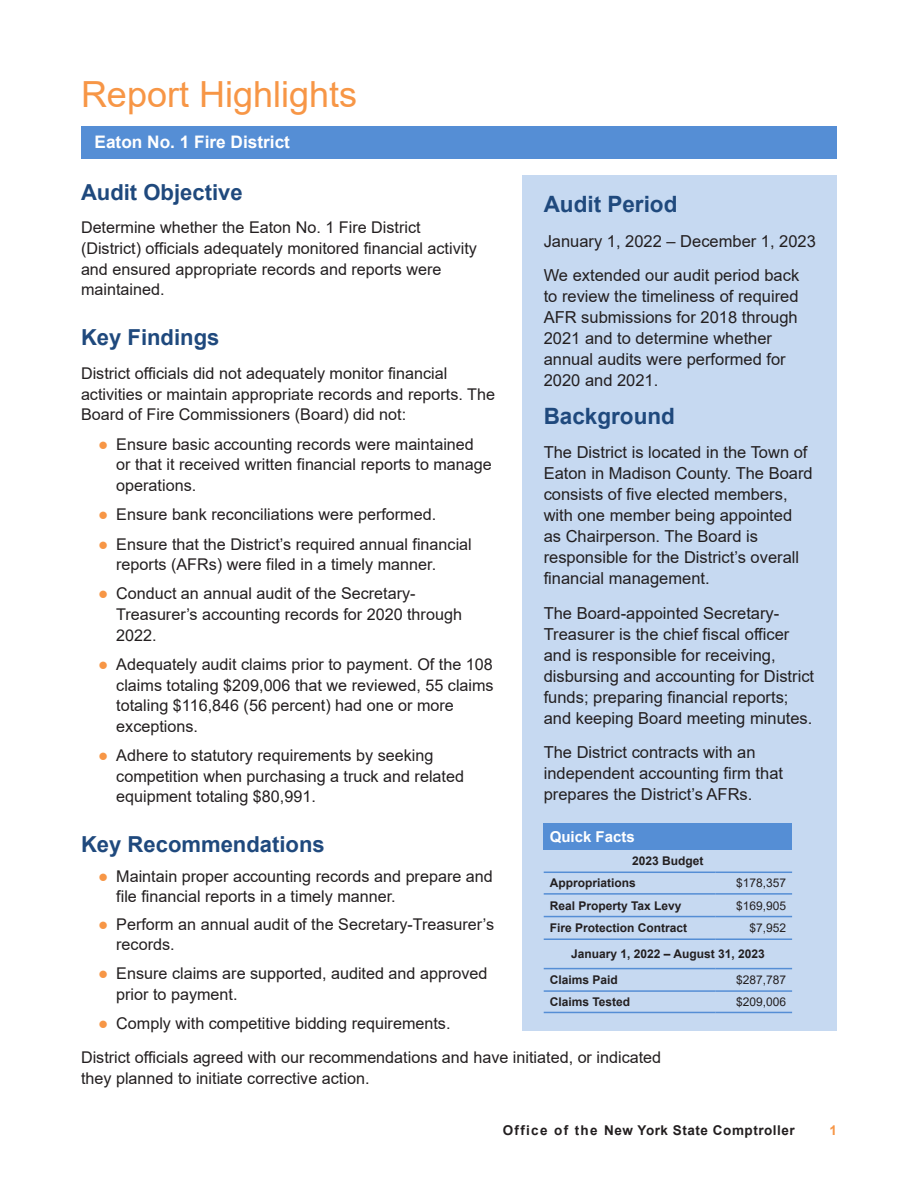
<style>
.page{position:relative;width:918px;height:1188px;background:#fff}
.page>*{position:absolute;margin:0;border:0;box-sizing:border-box;transform-origin:0 0}
.Section_Heads{font:36px "Arial";color:#f79646}
._2_Subheads{font:700 22.5px "Arial";color:#1f497d}
.Body_Text{font:700 22.5px "Arial";color:#1f497d}
._2_Subheads-2{font:700 22.05px "Arial";color:#1f497d}
.t1{font:700 17.25px "Arial";color:#fff}
.Body_Text-2{font:16.5px/21px "Arial";color:#231f20}
.Body_Text-3{font:16.2px/20.5px "Arial";color:#231f20}
.Footnotes{font:700 15px "Arial";color:#fff}
.t2{font:700 13.5px "Arial";letter-spacing:.04em;color:#231f20}
.t3{font:700 13.5px "Arial";color:#f79646}
.Footnotes-2{font:700 12px "Arial";color:#231f20}
.Footnotes-3{font:12px "Arial";color:#231f20}
.s1{color:#f79646}
</style>
<div class="page">
<hr style="left:81px;top:126px;width:756px;height:3px;background:#558ed5">
<div style="left:523px;top:175px;width:314px;height:855px;background:#c6d9f1"></div>
<div style="left:81px;top:128px;width:756px;height:31px;background:#558ed5"></div>
<div style="left:544px;top:824px;width:248px;height:26px;background:#558ed5"></div>
<hr style="left:544px;top:872px;width:171px;height:1px;background:#558ed5">
<hr style="left:715px;top:872px;width:77px;height:1px;background:#558ed5">
<hr style="left:544px;top:893px;width:171px;height:2px;background:#558ed5">
<hr style="left:715px;top:893px;width:77px;height:2px;background:#558ed5">
<hr style="left:544px;top:916px;width:171px;height:1px;background:#558ed5">
<hr style="left:715px;top:916px;width:77px;height:1px;background:#558ed5">
<hr style="left:544px;top:938px;width:171px;height:2px;background:#558ed5">
<hr style="left:715px;top:938px;width:77px;height:2px;background:#558ed5">
<hr style="left:544px;top:968px;width:171px;height:1px;background:#558ed5">
<hr style="left:715px;top:968px;width:77px;height:1px;background:#558ed5">
<hr style="left:544px;top:990px;width:171px;height:2px;background:#558ed5">
<hr style="left:715px;top:990px;width:77px;height:2px;background:#558ed5">
<hr style="left:544px;top:1012px;width:171px;height:1px;background:#558ed5">
<hr style="left:715px;top:1012px;width:77px;height:1px;background:#558ed5">
<p class="Section_Heads" style="left:81px;top:70px;width:278px">Report Highlights</p>
<p class="t1" style="left:94px;top:129px;width:197px">Eaton No. 1 Fire District</p>
<p class="_2_Subheads-2" style="left:81px;top:176px;width:163px">Audit Objective</p>
<p class="Body_Text-3" style="left:81px;top:217px;width:397px">Determine whether the Eaton No. 1 Fire District (District) officials adequately monitored financial activity and ensured appropriate records and reports were maintained.</p>
<p class="_2_Subheads-2" style="left:81px;top:322px;width:140px">Key Findings</p>
<p class="Body_Text-3" style="left:81px;top:363px;width:415px">District officials did not adequately monitor financial activities or maintain appropriate records and reports. The<br>Board of Fire Commissioners (Board) did not:</p>
<p class="Body_Text-3" style="left:116px;top:433px;width:377px;text-indent:-18px"><span class="s1">●</span> Ensure basic accounting records were maintained or that it received written financial reports to manage operations.</p>
<p class="Body_Text-3" style="left:99px;top:504px;width:339px"><span class="s1">●</span> Ensure bank reconciliations were performed.</p>
<p class="Body_Text-3" style="left:116px;top:533px;width:357px;text-indent:-18px"><span class="s1">●</span> Ensure that the District’s required annual financial reports (AFRs) were filed in a timely manner.</p>
<p class="Body_Text-3" style="left:116px;top:583px;width:347px;text-indent:-18px"><span class="s1">●</span> Conduct an annual audit of the Secretary-<br>Treasurer’s accounting records for 2020 through<br>2022.</p>
<p class="Body_Text-3" style="left:116px;top:654px;width:379px;text-indent:-18px"><span class="s1">●</span> Adequately audit claims prior to payment. Of the 108 claims totaling $209,006 that we reviewed, 55 claims totaling $116,846 (56 percent) had one or more exceptions.</p>
<p class="Body_Text-3" style="left:116px;top:745px;width:349px;text-indent:-18px"><span class="s1">●</span> Adhere to statutory requirements by seeking competition when purchasing a truck and related equipment totaling $80,991.</p>
<p class="_2_Subheads-2" style="left:81px;top:829px;width:245px">Key Recommendations</p>
<p class="Body_Text-3" style="left:116px;top:866px;width:378px;text-indent:-18px"><span class="s1">●</span> Maintain proper accounting records and prepare and file financial reports in a timely manner.</p>
<p class="Body_Text-3" style="left:116px;top:913px;width:380px;text-indent:-18px"><span class="s1">●</span> Perform an annual audit of the Secretary-Treasurer’s records.</p>
<p class="Body_Text-3" style="left:116px;top:963px;width:373px;text-indent:-18px"><span class="s1">●</span> Ensure claims are supported, audited and approved prior to payment.</p>
<p class="Body_Text-3" style="left:99px;top:1013px;width:353px"><span class="s1">●</span> Comply with competitive bidding requirements.</p>
<p class="Body_Text-3" style="left:81px;top:1047px;width:582px">District officials agreed with our recommendations and have initiated, or indicated they planned to initiate corrective action.</p>
<p class="_2_Subheads" style="left:544px;top:188px;width:135px">Audit Period</p>
<p class="Body_Text-2" style="left:544px;top:230px;width:274px">January 1, 2022 – December 1, 2023</p>
<p class="Body_Text-2" style="left:544px;top:265px;width:257px">We extended our audit period back to review the timeliness of required<br>AFR submissions for 2018 through<br>2021 and to determine whether annual audits were performed for<br>2020 and 2021.</p>
<p class="Body_Text" style="left:544px;top:400px;width:133px">Background</p>
<p class="Body_Text-2" style="left:544px;top:442px;width:271px">The District is located in the Town of<br>Eaton in Madison County. The Board consists of five elected members, with one member being appointed as Chairperson. The Board is responsible for the District’s overall financial management.</p>
<p class="Body_Text-2" style="left:544px;top:602px;width:272px">The Board-appointed Secretary-Treasurer is the chief fiscal officer and is responsible for receiving, disbursing and accounting for District funds; preparing financial reports; and keeping Board meeting minutes.</p>
<p class="Body_Text-2" style="left:544px;top:742px;width:241px">The District contracts with an independent accounting firm that prepares the District’s AFRs.</p>
<p class="Footnotes" style="left:550px;top:827px;width:87px">Quick Facts</p>
<p class="Footnotes-2" style="left:632px;top:853px;width:73px">2023 Budget</p>
<p class="Footnotes-2" style="left:550px;top:875px;width:88px">Appropriations</p>
<p class="Footnotes-3" style="left:736px;top:875px;width:52px">$178,357</p>
<p class="Footnotes-2" style="left:550px;top:897px;width:133px">Real Property Tax Levy</p>
<p class="Footnotes-3" style="left:736px;top:897px;width:52px">$169,905</p>
<p class="Footnotes-2" style="left:550px;top:920px;width:139px">Fire Protection Contract</p>
<p class="Footnotes-3" style="left:749px;top:920px;width:38px">$7,952</p>
<p class="Footnotes-2" style="left:571px;top:946px;width:195px">January 1, 2022 – August 31, 2023</p>
<p class="Footnotes-2" style="left:550px;top:972px;width:70px">Claims Paid</p>
<p class="Footnotes-3" style="left:736px;top:972px;width:52px">$287,787</p>
<p class="Footnotes-2" style="left:550px;top:993px;width:82px">Claims Tested</p>
<p class="Footnotes-3" style="left:736px;top:994px;width:52px">$209,006</p>
<p class="t2" style="left:503px;top:1121px;width:294px">Office of the New York State Comptroller</p>
<p class="t3" style="left:829px;top:1121px;width:9px">1</p>
</div>
